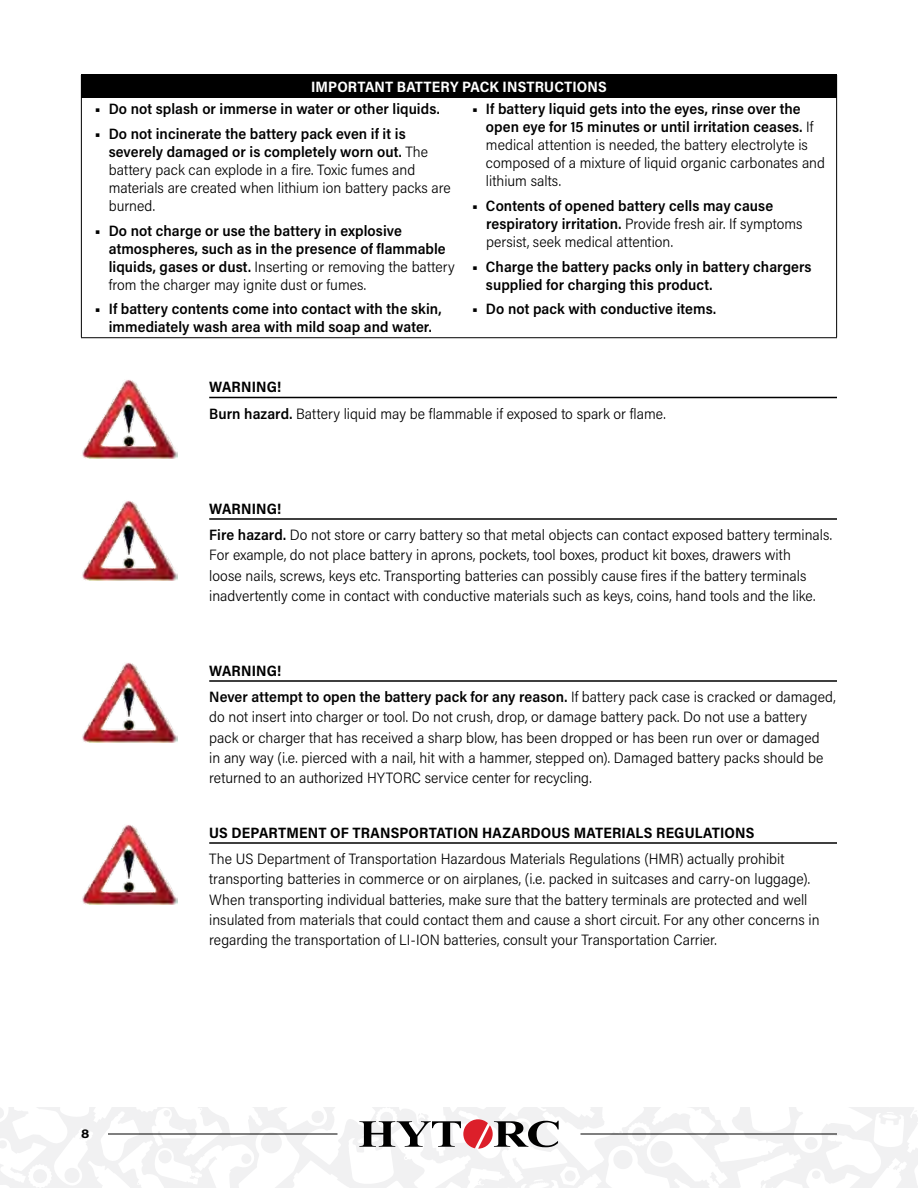
<style>
.page{position:relative;width:918px;height:1188px;background:#fff}
.page>*{position:absolute;margin:0;border:0;box-sizing:border-box;transform-origin:0 0}
.t1{font:300 15px/20.2px "Acumin Pro Semi Cond";color:#000}
.t2{font:600 15px/18px "Acumin Pro Semi Cond";letter-spacing:.005em;color:#000}
.t3{font:700 15px "Acumin Pro Semi Cond";letter-spacing:.01em;color:#000}
.t4{font:700 15px "Acumin Pro Semi Cond";letter-spacing:.01em;color:#fff}
.t5{font:700 12px "Acumin Pro Wide";color:#000}
.s1{font-weight:900}
.s2{font-weight:600}
.s3{font-weight:300}
</style>
<div class="page">
<svg style="left:0;top:1107px;width:918px;height:81px"></svg>
<svg style="left:359px;top:1119px;width:200px;height:30px"></svg>
<hr style="left:580px;top:1134px;width:257px;height:1px;background:#000">
<hr style="left:108px;top:1134px;width:230px;height:1px;background:#000">
<div style="left:81px;top:75px;width:756px;height:23px;background:#000"></div>
<hr style="left:81px;top:74px;width:378px;height:1px;background:#000">
<hr style="left:459px;top:74px;width:378px;height:1px;background:#000">
<hr style="left:81px;top:98px;width:1px;height:239px;background:#000">
<hr style="left:836px;top:98px;width:1px;height:239px;background:#000">
<hr style="left:81px;top:337px;width:378px;height:1px;background:#000">
<hr style="left:459px;top:337px;width:378px;height:1px;background:#000">
<hr style="left:209px;top:397px;width:628px;height:1px;background:#000">
<hr style="left:209px;top:680px;width:628px;height:2px;background:#000">
<hr style="left:209px;top:842px;width:628px;height:2px;background:#000">
<hr style="left:209px;top:518px;width:628px;height:2px;background:#000">
<img style="left:82px;top:380px;width:96px;height:79px">
<img style="left:82px;top:663px;width:96px;height:79px">
<img style="left:82px;top:825px;width:96px;height:79px">
<img style="left:82px;top:501px;width:96px;height:79px">
<p class="t4" style="left:311px;top:76px;width:297px">IMPORTANT BATTERY PACK INSTRUCTIONS</p>
<p class="t2" style="left:95px;top:99px;width:346px"><span class="s1">•</span> Do not splash or immerse in water or other liquids.</p>
<p class="t1" style="left:109px;top:124px;width:344px;line-height:18px;text-indent:-14px"><span class="s1">•</span> <span class="s2">Do not incinerate the battery pack even if it is severely damaged or is completely worn out.</span> The battery pack can explode in a fire. Toxic fumes and materials are created when lithium ion battery packs are burned.</p>
<p class="t2" style="left:109px;top:221px;width:348px;text-indent:-14px"><span class="s1">•</span> Do not charge or use the battery in explosive atmospheres, such as in the presence of flammable liquids, gases or dust. <span class="s3">Inserting or removing the battery from the charger may ignite dust or fumes.</span></p>
<p class="t2" style="left:95px;top:299px;width:348px;text-align:center"><span class="s1">•</span> If battery contents come into contact with the skin, immediately wash area with mild soap and water.</p>
<p class="t1" style="left:486px;top:99px;width:341px;line-height:18px;text-indent:-14px"><span class="s1">•</span> <span class="s2">If battery liquid gets into the eyes, rinse over the open eye for 15 minutes or until irritation ceases.</span> If medical attention is needed, the battery electrolyte is composed of a mixture of liquid organic carbonates and lithium salts.</p>
<p class="t2" style="left:486px;top:196px;width:318px;text-indent:-14px"><span class="s1">•</span> Contents of opened battery cells may cause respiratory irritation. <span class="s3">Provide fresh air. If symptoms persist, seek medical attention.</span></p>
<p class="t2" style="left:486px;top:257px;width:327px;text-indent:-14px"><span class="s1">•</span> Charge the battery packs only in battery chargers supplied for charging this product.</p>
<p class="t2" style="left:472px;top:299px;width:245px"><span class="s1">•</span> Do not pack with conductive items.</p>
<p class="t3" style="left:209px;top:376px;width:74px">WARNING!</p>
<p class="t1" style="left:209px;top:403px;width:458px"><span class="s2">Burn hazard.</span> Battery liquid may be flammable if exposed to spark or flame.</p>
<p class="t3" style="left:209px;top:498px;width:74px">WARNING!</p>
<p class="t1" style="left:209px;top:524px;width:624px"><span class="s2">Fire hazard.</span> Do not store or carry battery so that metal objects can contact exposed battery terminals.<br>For example, do not place battery in aprons, pockets, tool boxes, product kit boxes, drawers with<br>loose nails, screws, keys etc. Transporting batteries can possibly cause fires if the battery terminals inadvertently come in contact with conductive materials such as keys, coins, hand tools and the like.</p>
<p class="t3" style="left:209px;top:660px;width:74px">WARNING!</p>
<p class="t1" style="left:209px;top:686px;width:628px"><span class="s2">Never attempt to open the battery pack for any reason.</span> If battery pack case is cracked or damaged, do not insert into charger or tool. Do not crush, drop, or damage battery pack. Do not use a battery pack or charger that has received a sharp blow, has been dropped or has been run over or damaged<br>in any way (i.e. pierced with a nail, hit with a hammer, stepped on). Damaged battery packs should be returned to an authorized HYTORC service center for recycling.</p>
<p class="t3" style="left:209px;top:822px;width:547px">US DEPARTMENT OF TRANSPORTATION HAZARDOUS MATERIALS REGULATIONS</p>
<p class="t5" style="left:81px;top:1125px;width:10px">8</p>
<p class="t1" style="left:209px;top:848px;width:612px">The US Department of Transportation Hazardous Materials Regulations (HMR) actually prohibit transporting batteries in commerce or on airplanes, (i.e. packed in suitcases and carry-on luggage).<br>When transporting individual batteries, make sure that the battery terminals are protected and well insulated from materials that could contact them and cause a short circuit. For any other concerns in regarding the transportation of LI-ION batteries, consult your Transportation Carrier.</p>
</div>
